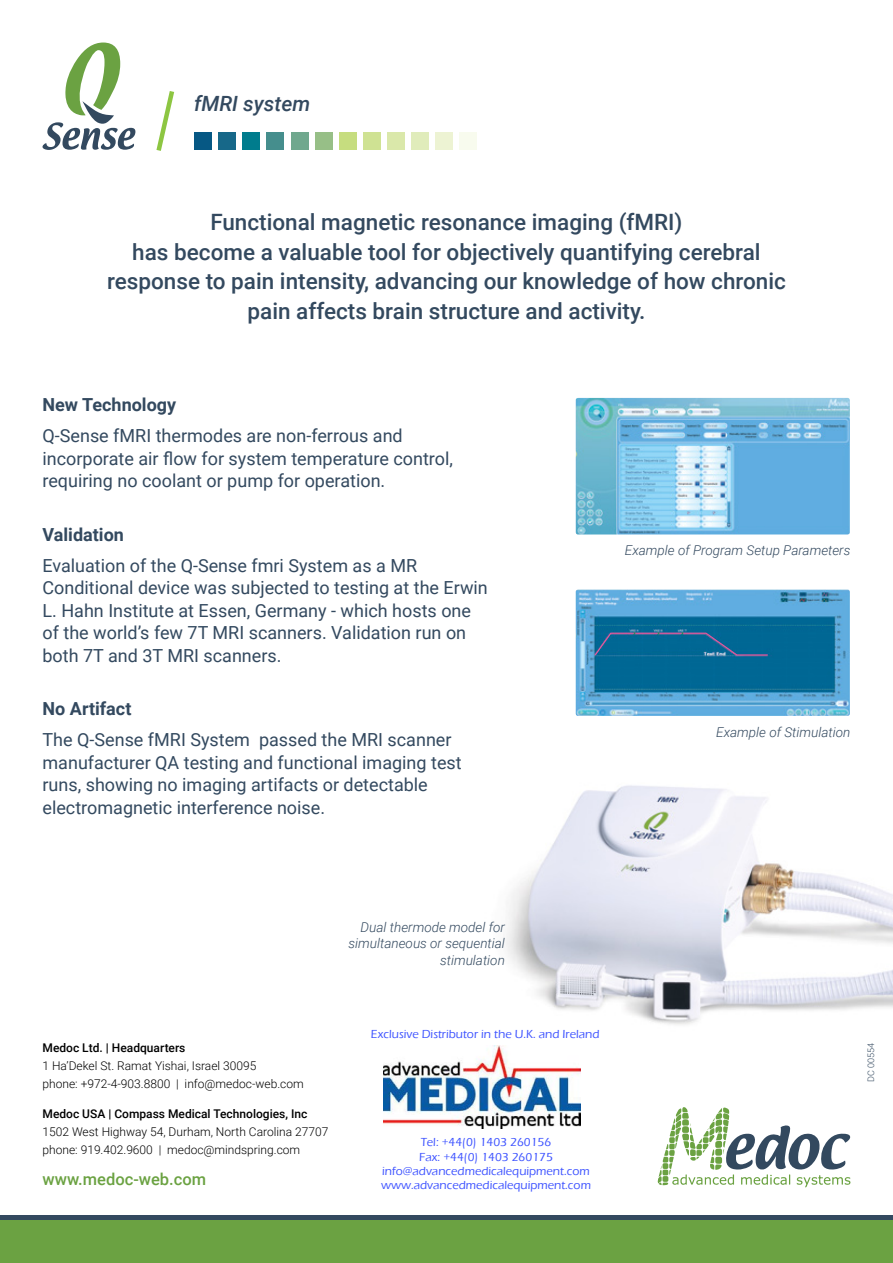
<style>
.page{position:relative;width:893px;height:1263px;background:#fff}
.page>*{position:absolute;margin:0;border:0;box-sizing:border-box;transform-origin:0 0}
.t1{font:500 22.5px/30px "Roboto";color:#33495f;text-align:center}
.t2{font:italic 500 21px "Roboto";color:#33495f}
.t3{font:18px/22.5px "Roboto";color:#33495f}
.t4{font:700 18px "Roboto";color:#33495f}
.t5{font:500 16.5px "Roboto";color:#6ba242}
.t6{font:italic 300 13.5px/16.5px "Roboto";color:#33495f;text-align:right}
.t7{font:300 12px/18px "Roboto";color:#000}
.t8{font:500 12px/14.4px "Eras ITC";color:#4055ff;text-align:center}
.t9{font:500 12px "Roboto";color:#000}
.t10{font:300 9px "Roboto";color:#33495f}
</style>
<div class="page">
<div style="left:0;top:1215px;width:893px;height:6px;background:#33495f"></div>
<div style="left:0;top:1221px;width:893px;height:42px;background:#6ba242"></div>
<img style="left:576px;top:398px;width:274px;height:136px">
<img style="left:576px;top:589px;width:274px;height:127px">
<svg style="left:156px;top:91px;width:18px;height:60px"></svg>
<div style="left:194px;top:133px;width:18px;height:17px;background:#065884"></div>
<div style="left:218px;top:133px;width:18px;height:17px;background:#176889"></div>
<div style="left:243px;top:133px;width:17px;height:17px;background:#007c8d"></div>
<div style="left:267px;top:133px;width:17px;height:17px;background:#458e8d"></div>
<div style="left:291px;top:133px;width:17px;height:17px;background:#70a88e"></div>
<div style="left:315px;top:133px;width:17px;height:17px;background:#97bf87"></div>
<div style="left:339px;top:133px;width:18px;height:17px;background:#c6dd7f"></div>
<div style="left:363px;top:133px;width:18px;height:17px;background:#cfe293"></div>
<div style="left:387px;top:133px;width:18px;height:17px;background:#dae8aa"></div>
<div style="left:411px;top:133px;width:18px;height:17px;background:#e0ecbb"></div>
<div style="left:435px;top:133px;width:18px;height:17px;background:#edf3d3"></div>
<div style="left:459px;top:133px;width:18px;height:17px;background:#f8fbee"></div>
<svg style="left:43px;top:43px;width:92px;height:107px"></svg>
<img style="left:506px;top:785px;width:387px;height:240px">
<svg style="left:658px;top:1107px;width:193px;height:80px"></svg>
<svg style="left:595px;top:632px;width:173px;height:24px;background:#136795"></svg>
<img style="left:383px;top:1045px;width:198px;height:83px">
<p class="t2" style="left:194px;top:89px;width:118px">fMRI system</p>
<p class="t1" style="left:107px;top:206px;width:680px">Functional magnetic resonance imaging (fMRI(<br>has become a valuable tool for objectively quantifying cerebral response to pain intensity, advancing our knowledge of how chronic pain affects brain structure and activity.</p>
<p class="t4" style="left:43px;top:392px;width:135px">New Technology</p>
<p class="t3" style="left:43px;top:424px;width:412px">Q-Sense fMRI thermodes are non-ferrous and incorporate air flow for system temperature control, requiring no coolant or pump for operation.</p>
<p class="t4" style="left:43px;top:522px;width:83px">Validation</p>
<p class="t3" style="left:43px;top:554px;width:447px">Evaluation of the Q-Sense fmri System as a MR Conditional device was subjected to testing at the Erwin .L Hahn Institute at Essen, Germany - which hosts one of the worlds’ few T7 MRI scanners. Validation run on both T7 and T3 MRI scanners.</p>
<p class="t4" style="left:43px;top:696px;width:90px">No Artifact</p>
<p class="t3" style="left:259px;top:728px;width:194px">passed the MRI scanner</p>
<p class="t3" style="left:43px;top:728px;width:421px">The Q-Sense fMRI System<br>manufacturer QA testing and functional imaging test runs, showing no imaging artifacts or detectable electromagnetic interference noise.</p>
<p class="t6" style="left:625px;top:542px;width:227px">Example of Program Setup Parameters</p>
<p class="t6" style="left:716px;top:723px;width:136px">Example of Stimulation</p>
<p class="t6" style="left:349px;top:918px;width:158px">Dual thermode model for simultaneous or sequential stimulation</p>
<p class="t9" style="left:43px;top:1039px;width:144px">Medoc Ltd. | Headquarters</p>
<p class="t7" style="left:185px;top:1056px;width:121px;text-indent:-142px">1 Ha’Dekel St. Ramat Yishai, Israel 30095 info@medoc-web.com</p>
<p class="t7" style="left:43px;top:1074px;width:129px">phone: +972-4-903.8800</p>
<p class="t9" style="left:43px;top:1105px;width:266px">Medoc USA | Compass Medical Technologies, Inc</p>
<p class="t7" style="left:167px;top:1122px;width:163px;text-indent:-125px">1502 West Highway 54, Durham, North Carolina 27707 medoc@mindspring.com</p>
<p class="t7" style="left:176px;top:1074px;width:4px">|</p>
<p class="t7" style="left:43px;top:1140px;width:112px">phone: 919.402.9600</p>
<p class="t5" style="left:43px;top:1168px;width:165px">www.medoc-web.com</p>
<p class="t7" style="left:159px;top:1140px;width:4px">|</p>
<p class="t8" style="left:371px;top:1027px;width:230px">Exclusive Distributor in the U .K. and Ireland</p>
<p class="t8" style="left:381px;top:1135px;width:211px">Tel: +44 (0) 1403 260156<br>Fax: +44 (0) 1403 260175 info@advancedmedicalequipment.com www.advancedmedicalequipment.com</p>
<p class="t10" style="left:865px;top:1082px;width:40px;rotate:-90deg">DC 00554</p>
</div>
